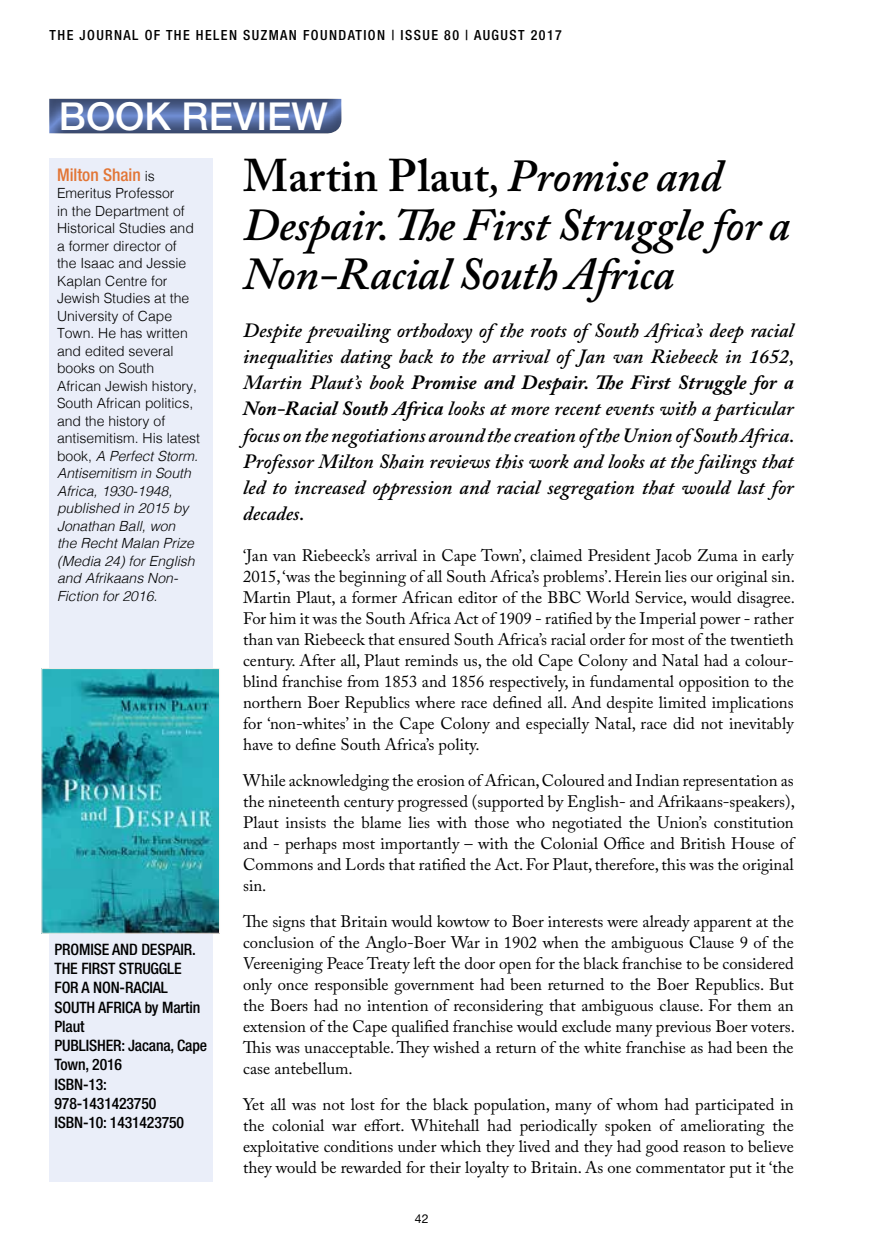
<style>
.page{position:relative;width:893px;height:1251px;background:#fff}
.page>*{position:absolute;margin:0;border:0;box-sizing:border-box;transform-origin:0 0}
.t1{font:italic 600 45.5px/49px "Adobe Caslon Pro";letter-spacing:-.01em;color:#000}
.t2{font:500 38.5px "Helvetica Neue LT Std";color:#fff}
.t3{font:italic 600 20.12px/26.2px "Adobe Caslon Pro";color:#000;text-align:justify}
.t4{font:500 condensed 17.5px "Helvetica Neue LT Std";color:#e27535}
.t5{font:16.62px/21px "Adobe Caslon Pro";color:#000;text-align:justify}
.t6{font:500 condensed 15.75px/19.2px "Helvetica Neue LT Std";letter-spacing:-.01em;color:#000}
.t7{font:300 14px/17.5px "Helvetica";color:#000}
.t8{font:500 condensed 14px "Helvetica Neue LT Std";letter-spacing:.1em;color:#000}
.t9{font:12.25px "Helvetica Neue LT Std";color:#000}
.s1{font-style:normal}
.s2{font-family:"Helvetica";font-weight:300;font-stretch:normal;font-size:14px;color:#000}
.s3{font-style:italic}
.s4{font-weight:700}
</style>
<div class="page">
<div style="left:50px;top:158px;width:163px;height:1023px;background:#eaeef9"></div>
<div style="left:47px;top:97px;width:296px;height:39px;background:#000;opacity:.5"></div>
<img style="left:43px;top:670px;width:175px;height:261px">
<div style="left:41px;top:668px;width:179px;height:265px;border:1px solid #fcf1eb"></div>
<p class="t8" style="left:50px;top:26px;width:74px">THE JOURNAL</p>
<p class="t8" style="left:145px;top:26px;width:70px">OF THE HELEN</p>
<p class="t8" style="left:243px;top:26px;width:36px">SUZMAN</p>
<p class="t8" style="left:303px;top:26px;width:17px">FOUNDATION</p>
<p class="t8" style="left:391px;top:26px;width:23px">| ISSUE</p>
<p class="t8" style="left:444px;top:26px;width:40px">80 | AUGUST</p>
<p class="t8" style="left:531px;top:26px;width:33px">2017</p>
<h2 class="t2" style="left:59px;top:93px;width:222px">BOOK REVIEW</h2>
<h1 class="t1" style="left:243px;top:151px;width:548px"><span class="s1">Martin Plaut</span>, Promise and<br>Despair. The First Struggle for a<br>Non-Racial South Africa</h1>
<p class="t4" style="left:57px;top:164px;width:99px">MILTON SHAIN <span class="s2">is</span></p>
<p class="t7" style="left:57px;top:183px;width:145px">Emeritus Professor<br>in the Department of<br>Historical Studies and a former director of<br>the Isaac and Jessie<br>Kaplan Centre for<br>Jewish Studies at the<br>University of Cape<br>Town. He has written and edited several books on South<br>African Jewish history,<br>South African politics, and the history of antisemitism. His latest book, <span class="s3">A Perfect Storm.<br>Antisemitism in South<br>Africa, 1930-1948, published in 2015 by<br>Jonathan Ball, won<br>the Recht Malan Prize (Media 24) for English and Afrikaans Non-<br>Fiction for 2016.</span></p>
<p class="t3" style="left:243px;top:316px;width:553px">Despite prevailing orthodoxy of the roots of South Africa’s deep racial inequalities dating back to the arrival of Jan van Riebeeck in 1652, Martin Plaut’s book <span class="s4">Promise and Despair. The First Struggle for a Non-Racial South Africa</span> looks at more recent events with a particular focus on the negotiations around the creation of the Union of South Africa.<br>Professor Milton Shain reviews this work and looks at the failings that led to increased oppression and racial segregation that would last for decades.</p>
<p class="t5" style="left:243px;top:545px;width:553px">‘Jan van Riebeeck’s arrival in Cape Town’, claimed President Jacob Zuma in early 2015, ‘was the beginning of all South Africa’s problems’. Herein lies our original sin.<br>Martin Plaut, a former African editor of the BBC World Service, would disagree.<br>For him it was the South Africa Act of 1909 - ratified by the Imperial power - rather than van Riebeeck that ensured South Africa’s racial order for most of the twentieth century. After all, Plaut reminds us, the old Cape Colony and Natal had a colour&shy;blind franchise from 1853 and 1856 respectively, in fundamental opposition to the northern Boer Republics where race defined all. And despite limited implications for ‘non-whites’ in the Cape Colony and especially Natal, race did not inevitably have to define South Africa’s polity.</p>
<p class="t5" style="left:243px;top:769px;width:553px">While acknowledging the erosion of African, Coloured and Indian representation as the nineteenth century progressed (supported by English- and Afrikaans-speakers), Plaut insists the blame lies with those who negotiated the Union’s constitution and - perhaps most importantly – with the Colonial Office and British House of Commons and Lords that ratified the Act. For Plaut, therefore, this was the original sin.</p>
<p class="t5" style="left:243px;top:910px;width:553px">The signs that Britain would kowtow to Boer interests were already apparent at the conclusion of the Anglo-Boer War in 1902 when the ambiguous Clause 9 of the Vereeniging Peace Treaty left the door open for the black franchise to be considered only once responsible government had been returned to the Boer Republics. But the Boers had no intention of reconsidering that ambiguous clause. For them an extension of the Cape qualified franchise would exclude many previous Boer voters.<br>This was unacceptable. They wished a return of the white franchise as had been the case antebellum.</p>
<p class="t5" style="left:243px;top:1093px;width:552px">Yet all was not lost for the black population, many of whom had participated in the colonial war effort. Whitehall had periodically spoken of ameliorating the exploitative conditions under which they lived and they had good reason to believe they would be rewarded for their loyalty to Britain. As one commentator put it ‘the</p>
<p class="t6" style="left:55px;top:939px;width:25px">PROMISE</p>
<p class="t6" style="left:112px;top:939px;width:10px">AND</p>
<p class="t6" style="left:141px;top:939px;width:17px">DESPAI</p>
<p class="t6" style="left:184px;top:939px;width:14px">R.</p>
<p class="t6" style="left:55px;top:958px;width:147px">THE FIRST STRUGGLE<br>FOR A NON-RACIAL<br>SOUTH AFRICA BY MARTIN<br>PLAUT<br>PUBLIS</p>
<p class="t6" style="left:55px;top:1035px;width:154px;text-indent:43px">HER: JACANA, CAPE<br>TOWN, 2016<br>ISBN-13:<br>978-1431423750<br>ISBN-10: 1431423750</p>
<p class="t9" style="left:415px;top:1210px;width:15px">42</p>
</div>
